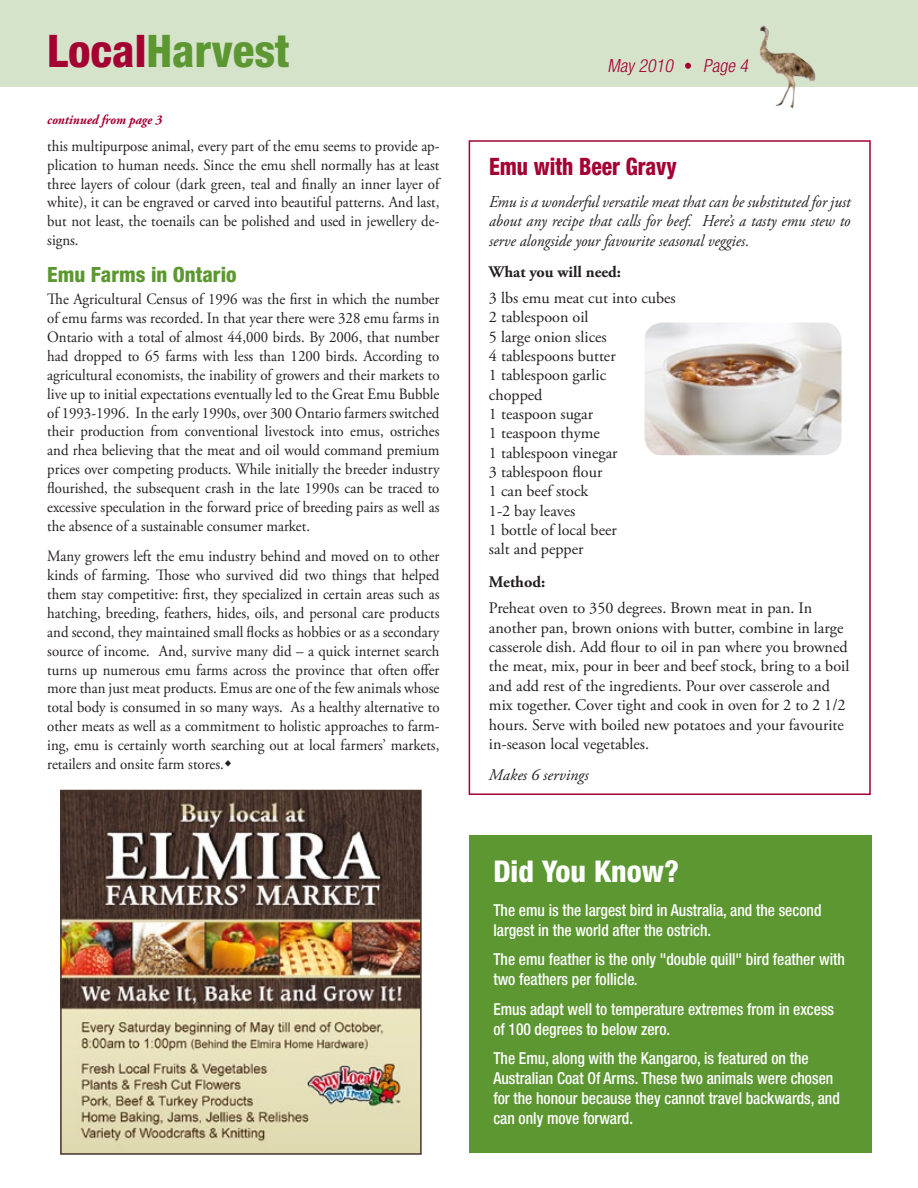
<style>
.page{position:relative;width:918px;height:1188px;background:#fff}
.page>*{position:absolute;margin:0;border:0;box-sizing:border-box;transform-origin:0 0}
.t1{font:800 condensed 45px "Helvetica Neue LT Std";color:#5c9731}
.t2{font:800 condensed 30px "Helvetica Neue LT Std";color:#fff}
.t3{font:800 condensed 24px "Helvetica Neue LT Std";color:#a40133;scale:.9 1}
.t4{font:800 condensed 21px "Helvetica Neue LT Std";color:#5c9731}
.t5{font:italic 300 condensed 18px "Helvetica Neue LT Std";color:#a40133}
.t6{font:500 condensed 16.5px/19.8px "Helvetica Neue LT Std";color:#fff;scale:.94 1}
.t7{font:italic 16.5px/19.8px "Adobe Garamond Pro";color:#231f20;text-align:justify;scale:.94 1}
.t8{font:16.2px/19.4px "Adobe Garamond Pro";color:#231f20}
.t9{font:700 16.2px "Adobe Garamond Pro";color:#231f20}
.t10{font:italic 16.2px "Adobe Garamond Pro";color:#231f20}
.t11{font:15.75px/18.9px "Adobe Garamond Pro";color:#231f20;text-align:justify;scale:.94 1}
.t12{font:italic 700 13.5px "Adobe Garamond Pro";color:#a40133;scale:.94 1}
.s1{color:#a40133}
</style>
<div class="page">
<div style="left:469px;top:836px;width:402px;height:318px;background:#5c9731"></div>
<div style="left:0;top:0;width:918px;height:87px;background:#d6e3cb"></div>
<div style="left:469px;top:140px;width:402px;height:655px;border:2px solid #a40133"></div>
<svg style="left:685px;top:63px;width:6px;height:6px"></svg>
<img style="left:63px;top:793px;width:356px;height:359px">
<div style="left:60px;top:790px;width:362px;height:365px;border:2px solid #49352c"></div>
<img style="left:760px;top:25px;width:56px;height:84px">
<img style="left:645px;top:322px;width:197px;height:133px">
<h1 class="t1" style="left:47px;top:23px;width:244px"><span class="s1">Local</span>Harvest</h1>
<p class="t12" style="left:47px;top:112px;width:124px">continued from page 3</p>
<p class="t11" style="left:47px;top:137px;width:419px">this multipurpose animal, every part of the emu seems to provide ap&shy;plication to human needs. Since the emu shell normally has at least three layers of colour (dark green, teal and finally an inner layer of white), it can be engraved or carved into beautiful patterns. And last, but not least, the toenails can be polished and used in jewellery de&shy;signs.</p>
<h3 class="t4" style="left:47px;top:261px;width:191px">Emu Farms in Ontario</h3>
<p class="t11" style="left:47px;top:290px;width:419px">The Agricultural Census of 1996 was the first in which the number of emu farms was recorded. In that year there were 328 emu farms in Ontario with a total of almost 44,000 birds. By 2006, that number had dropped to 65 farms with less than 1200 birds. According to agricultural economists, the inability of growers and their markets to live up to initial expectations eventually led to the Great Emu Bubble of 1993-1996. In the early 1990s, over 300 Ontario farmers switched their production from conventional livestock into emus, ostriches and rhea believing that the meat and oil would command premium prices over competing products. While initially the breeder industry flourished, the subsequent crash in the late 1990s can be traced to excessive speculation in the forward price of breeding pairs as well as the absence of a sustainable consumer market.</p>
<p class="t11" style="left:47px;top:547px;width:419px">Many growers left the emu industry behind and moved on to other kinds of farming. Those who survived did two things that helped them stay competitive: first, they specialized in certain areas such as hatching, breeding, feathers, hides, oils, and personal care products and second, they maintained small flocks as hobbies or as a secondary source of income. And, survive many did – a quick internet search turns up numerous emu farms across the province that often offer more than just meat products. Emus are one of the few animals whose total body is consumed in so many ways. As a healthy alternative to other meats as well as a commitment to holistic approaches to farm&shy;ing, emu is certainly worth searching out at local farmers’ markets, retailers and onsite farm stores.</p>
<p class="t5" style="left:608px;top:56px;width:71px">May2010</p>
<p class="t5" style="left:703px;top:56px;width:50px">Page 4</p>
<h3 class="t3" style="left:489px;top:152px;width:210px">Emu with Beer Gravy</h3>
<p class="t7" style="left:489px;top:192px;width:386px">Emu is a wonderful versatile meat that can be substituted for just about any recipe that calls for beef. Here’s a tasty emu stew to serve alongside your favourite seasonal veggies.</p>
<p class="t9" style="left:489px;top:262px;width:134px">What you will need:</p>
<p class="t8" style="left:489px;top:289px;width:188px">3 lbs emu meat cut into cubes<br>2 tablespoon oil<br>5 large onion slices<br>4 tablespoons butter<br>1 tablespoon garlic<br>chopped<br>1 teaspoon sugar<br>1 teaspoon thyme<br>1 tablespoon vinegar<br>3 tablespoon flour<br>1 can beef stock<br>1-2 bay leaves<br>1 bottle of local beer<br>salt and pepper</p>
<p class="t9" style="left:489px;top:573px;width:58px">Method:</p>
<p class="t8" style="left:489px;top:599px;width:362px">Preheat oven to 350 degrees. Brown meat in pan. In another pan, brown onions with butter, combine in large casserole dish. Add flour to oil in pan where you browned the meat, mix, pour in beer and beef stock, bring to a boil and add rest of the ingredients. Pour over casserole and mix together. Cover tight and cook in oven for 2 to 2 1/2 hours. Serve with boiled new potatoes and your favourite in-season local vegetables.</p>
<p class="t10" style="left:489px;top:765px;width:101px">Makes 6 servings</p>
<h2 class="t2" style="left:493px;top:853px;width:187px">Did You Know?</h2>
<p class="t6" style="left:493px;top:900px;width:351px">The emu is the largest bird in Australia, and the second largest in the world after the ostrich.</p>
<p class="t6" style="left:493px;top:949px;width:375px">The emu feather is the only "double quill" bird feather with two feathers per follicle.</p>
<p class="t6" style="left:493px;top:999px;width:364px">Emus adapt well to temperature extremes from in excess of 100 degrees to below zero.</p>
<p class="t6" style="left:493px;top:1049px;width:370px">The Emu, along with the Kangaroo, is featured on the Australian Coat Of Arms. These two animals were chosen for the honour because they cannot travel backwards, and can only move forward.</p>
</div>
